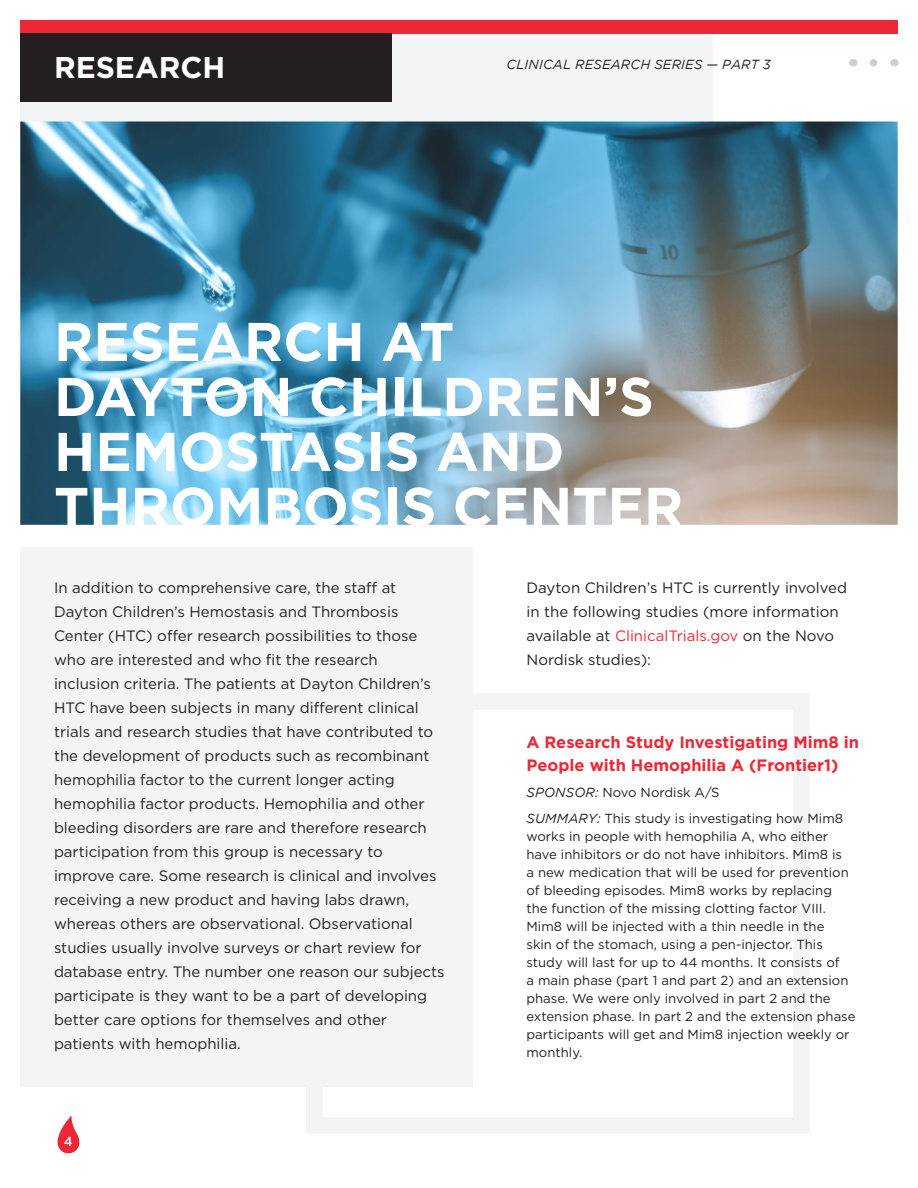
<style>
.page{position:relative;width:918px;height:1188px;background:#fff}
.page>*{position:absolute;margin:0;border:0;box-sizing:border-box;transform-origin:0 0}
.t1{font:700 54.45px/55.1px "Gotham";color:#fff}
.t2{font:700 30px "Gotham";color:#fff}
.Red_Bold_11pt{font:700 16.5px/22.5px "Gotham";color:#ed2836}
.t3{font:15px/24px "Gotham";color:#231f20}
.t4{font:13.2px/18px "Gotham";color:#231f20}
.t5{font:italic 13.2px "Gotham";letter-spacing:.015em;color:#231f20}
.t6{font:500 13.2px "Gotham";color:#fff}
.s1{color:#ed2836}
.s2{font-style:italic}
</style>
<div class="page">
<div style="left:306px;top:693px;width:504px;height:441px;border:17px solid #f3f4f5"></div>
<div style="left:20px;top:547px;width:452px;height:539px;background:#f3f4f5"></div>
<svg style="left:873px;top:59px;width:5px;height:8px"></svg>
<div style="left:20px;top:34px;width:693px;height:142px;background:#f3f4f5"></div>
<img style="left:20px;top:122px;width:878px;height:403px">
<div style="left:20px;top:20px;width:878px;height:14px;background:#ed2836"></div>
<div style="left:20px;top:34px;width:372px;height:68px;background:#231f20"></div>
<svg style="left:57px;top:1116px;width:23px;height:38px"></svg>
<p class="t2" style="left:54px;top:50px;width:173px">RESEARCH</p>
<p class="t5" style="left:507px;top:57px;width:266px">CLINICAL RESEARCH SERIES — PART 3</p>
<p class="t1" style="left:54px;top:313px;width:631px">RESEARCH AT<br>DAYTON CHILDREN’S<br>HEMOSTASIS AND<br>THROMBOSIS CENTER</p>
<p class="t3" style="left:54px;top:576px;width:392px">In addition to comprehensive care, the staff at Dayton Children’s Hemostasis and Thrombosis Center (HTC) offer research possibilities to those who are interested and who fit the research inclusion criteria. The patients at Dayton Children’s HTC have been subjects in many different clinical trials and research studies that have contributed to the development of products such as recombinant hemophilia factor to the current longer acting hemophilia factor products. Hemophilia and other bleeding disorders are rare and therefore research participation from this group is necessary to improve care. Some research is clinical and involves receiving a new product and having labs drawn, whereas others are observational. Observational studies usually involve surveys or chart review for database entry. The number one reason our subjects participate is they want to be a part of developing better care options for themselves and other patients with hemophilia.</p>
<p class="t6" style="left:64px;top:1132px;width:10px">4</p>
<p class="t3" style="left:526px;top:576px;width:322px">Dayton Children’s HTC is currently involved in the following studies (more information available at <span class="s1">ClinicalTrials.gov</span> on the Novo Nordisk studies):</p>
<p class="Red_Bold_11pt" style="left:526px;top:731px;width:334px">A Research Study Investigating Mim8 in<br>People with Hemophilia A (Frontier1)</p>
<p class="t4" style="left:527px;top:783px;width:195px"><span class="s2">SPONSOR:</span> Novo Nordisk A/S</p>
<p class="t4" style="left:526px;top:809px;width:331px"><span class="s2">SUMMARY:</span> This study is investigating how Mim8 works in people with hemophilia A, who either have inhibitors or do not have inhibitors. Mim8 is<br>a new medication that will be used for prevention of bleeding episodes. Mim8 works by replacing the function of the missing clotting factor VIII.<br>Mim8 will be injected with a thin needle in the<br>skin of the stomach, using a pen-injector. This study will last for up to 44 months. It consists of<br>a main phase (part 1 and part 2) and an extension phase. We were only involved in part 2 and the extension phase. In part 2 and the extension phase participants will get and Mim8 injection weekly or monthly.</p>
</div>
